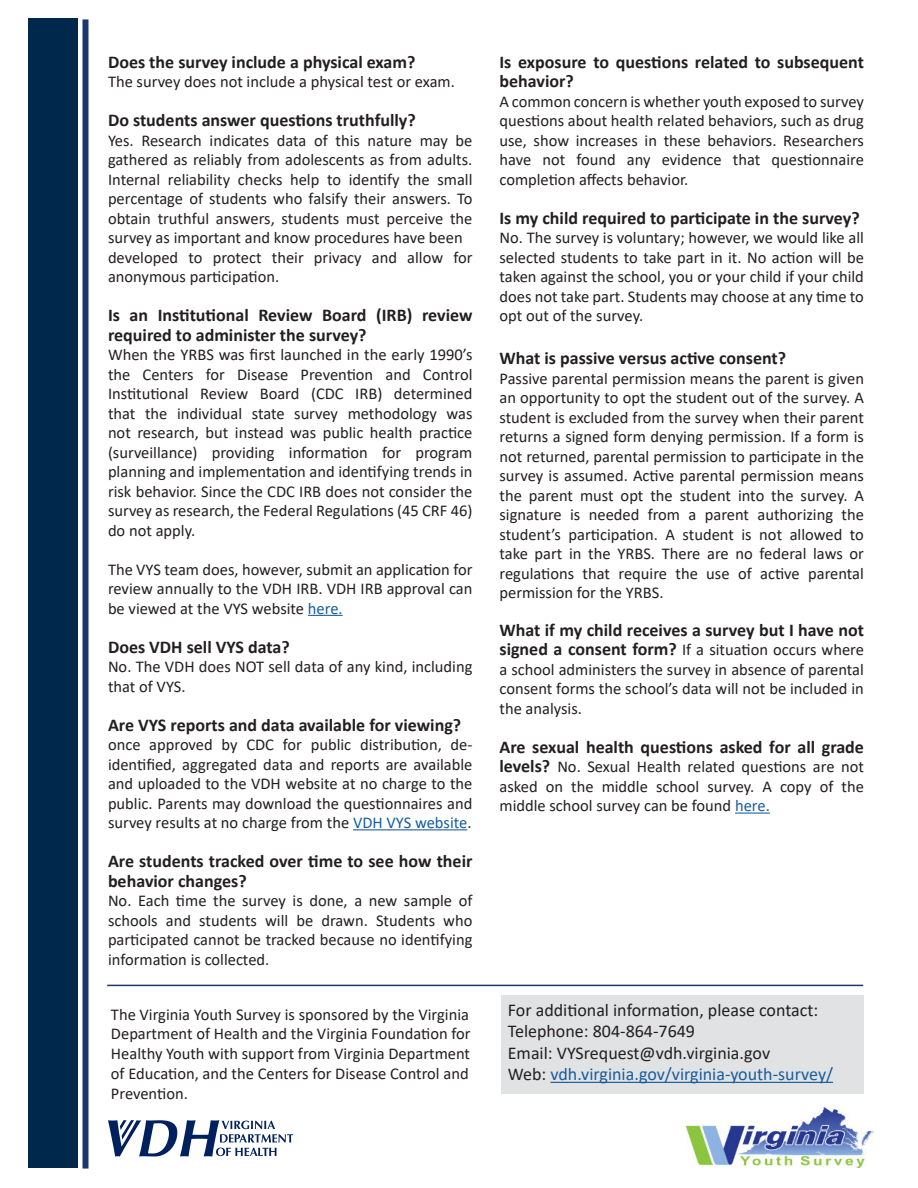
<style>
.page{position:relative;width:918px;height:1188px;background:#fff}
.page>*{position:absolute;margin:0;border:0;box-sizing:border-box;transform-origin:0 0}
.t1{font:700 18px/19.5px "Calibri";color:#231f20}
.t2{font:18px "Calibri";color:#231f20}
.t3{font:18px "Calibri";color:#175d9e}
.t4{font:16.5px/19.5px "Calibri";color:#231f20;text-align:justify}
.s1{color:#175d9e}
.s2{font-weight:700;font-size:18px}
.s3{color:#231f20}
</style>
<div class="page">
<hr style="left:308px;top:615px;width:35px;height:1px;background:#175d9e">
<hr style="left:353px;top:829px;width:114px;height:1px;background:#175d9e">
<hr style="left:735px;top:813px;width:35px;height:1px;background:#175d9e">
<div style="left:28px;top:18px;width:50px;height:1150px;background:#00284c"></div>
<div style="left:82px;top:19px;width:6px;height:1150px;background:#1d366c"></div>
<svg style="left:108px;top:1120px;width:185px;height:36px"></svg>
<div style="left:501px;top:995px;width:363px;height:99px;background:#e1e2e4"></div>
<hr style="left:551px;top:1082px;width:282px;height:1px;background:#175d9e">
<img style="left:687px;top:1107px;width:186px;height:61px">
<hr style="left:107px;top:985px;width:756px;height:1px;background:#1d366c">
<p class="t1" style="left:108px;top:52px;width:309px">Does the survey include a physical exam?</p>
<p class="t4" style="left:108px;top:71px;width:348px">The survey does not include a physical test or exam.</p>
<p class="t1" style="left:108px;top:110px;width:309px">Do students answer questions truthfully?</p>
<p class="t4" style="left:108px;top:130px;width:366px">Yes. Research indicates data of this nature may be gathered as reliably from adolescents as from adults.<br>Internal reliability checks help to identify the small percentage of students who falsify their answers. To obtain truthful answers, students must perceive the survey as important and know procedures have been</p>
<p class="t4" style="left:108px;top:247px;width:366px">developed to protect their privacy and allow for anonymous participation.</p>
<p class="t1" style="left:108px;top:305px;width:366px">Is an Institutional Review Board (IRB) review required to administer the survey?</p>
<p class="t4" style="left:108px;top:344px;width:366px">When the YRBS was first launched in the early 1990’s the Centers for Disease Prevention and Control Institutional Review Board (CDC IRB) determined that the individual state survey methodology was not research, but instead was public health practice (surveillance) providing information for program planning and implementation and identifying trends in risk behavior. Since the CDC IRB does not consider the survey as research, the Federal Regulations (45 CRF 46) do not apply.</p>
<p class="t4" style="left:108px;top:559px;width:366px">The VYS team does, however, submit an application for review annually to the VDH IRB. VDH IRB approval can be viewed at the VYS website <span class="s1">here.</span></p>
<p class="t1" style="left:108px;top:637px;width:183px">Does VDH sell VYS data?</p>
<p class="t4" style="left:108px;top:656px;width:366px">No. The VDH does NOT sell data of any kind, including that of VYS.</p>
<p class="t1" style="left:108px;top:715px;width:355px">Are VYS reports and data available for viewing?</p>
<p class="t4" style="left:108px;top:734px;width:366px">once approved by CDC for public distribution, de&shy;identified, aggregated data and reports are available and uploaded to the VDH website at no charge to the public. Parents may download the questionnaires and survey results at no charge from the <span class="s1">VDH VYS website</span>.</p>
<p class="t1" style="left:108px;top:851px;width:366px">Are students tracked over time to see how their behavior changes?</p>
<p class="t4" style="left:108px;top:890px;width:366px">No. Each time the survey is done, a new sample of schools and students will be drawn. Students who participated cannot be tracked because no identifying information is collected.</p>
<p class="t4" style="left:111px;top:1004px;width:361px">The Virginia Youth Survey is sponsored by the Virginia Department of Health and the Virginia Foundation for Healthy Youth with support from Virginia Department of Education, and the Centers for Disease Control and Prevention.</p>
<p class="t1" style="left:500px;top:52px;width:366px">Is exposure to questions related to subsequent behavior?</p>
<p class="t4" style="left:500px;top:91px;width:366px">A common concern is whether youth exposed to survey questions about health related behaviors, such as drug use, show increases in these behaviors. Researchers have not found any evidence that questionnaire completion affects behavior.</p>
<p class="t1" style="left:500px;top:208px;width:362px">Is my child required to participate in the survey?</p>
<p class="t4" style="left:500px;top:227px;width:366px">No. The survey is voluntary; however, we would like all selected students to take part in it. No action will be taken against the school, you or your child if your child does not take part. Students may choose at any time to opt out of the survey.</p>
<p class="t1" style="left:500px;top:348px;width:288px">What is passive versus active consent?</p>
<p class="t4" style="left:500px;top:368px;width:366px">Passive parental permission means the parent is given an opportunity to opt the student out of the survey. A student is excluded from the survey when their parent returns a signed form denying permission. If a form is not returned, parental permission to participate in the survey is assumed. Active parental permission means the parent must opt the student into the survey. A signature is needed from a parent authorizing the student’s participation. A student is not allowed to take part in the YRBS. There are no federal laws or regulations that require the use of active parental permission for the YRBS.</p>
<p class="t1" style="left:500px;top:620px;width:366px">What if my child receives a survey but I have not</p>
<p class="t4" style="left:500px;top:640px;width:366px"><span class="s2">signed a consent form?</span> If a situation occurs where a school administers the survey in absence of parental consent forms the school’s data will not be included in the analysis.</p>
<p class="t1" style="left:500px;top:737px;width:366px">Are sexual health questions asked for all grade</p>
<p class="t4" style="left:500px;top:757px;width:366px"><span class="s2">levels?</span> No. Sexual Health related questions are not asked on the middle school survey. A copy of the middle school survey can be found <span class="s1">here.</span></p>
<p class="t2" style="left:508px;top:997px;width:312px">For additional information, please contact:</p>
<p class="t2" style="left:508px;top:1019px;width:189px">Telephone: 804-864-7649</p>
<p class="t2" style="left:508px;top:1040px;width:264px">Email: VYSrequest@vdh.virginia.gov</p>
<p class="t3" style="left:508px;top:1062px;width:327px"><span class="s3">Web:</span> vdh.virginia.gov/virginia-youth-survey/</p>
</div>
